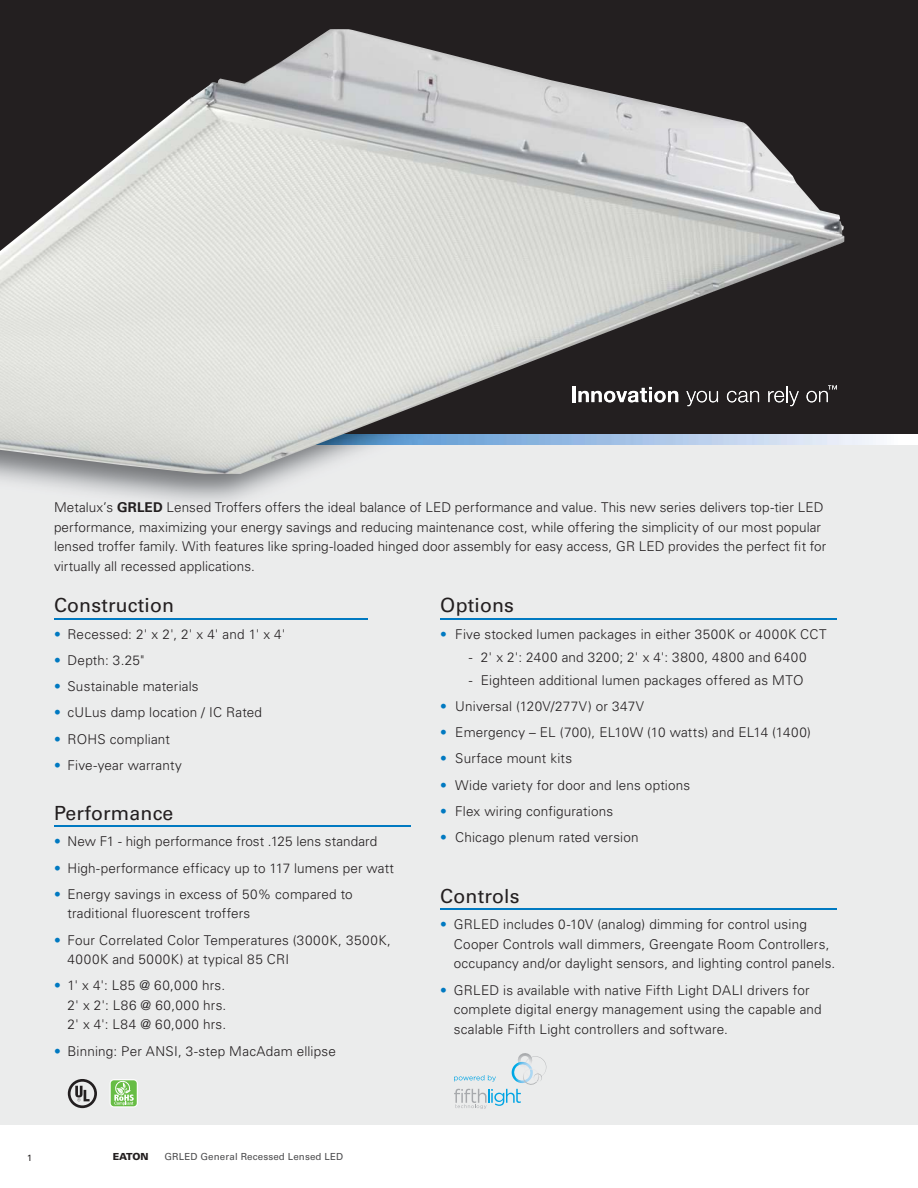
<style>
.page{position:relative;width:918px;height:1188px;background:#fff}
.page>*{position:absolute;margin:0;border:0;box-sizing:border-box;transform-origin:0 0}
.t1{font:19.5px "Univers LT Std";letter-spacing:.01em;color:#231f20}
.t2{font:300 13.5px/19.5px "Univers LT Std";letter-spacing:.01em;color:#231f20}
.t3{font:300 13.5px "Univers LT Std";letter-spacing:.045em;color:#231f20}
.t4{font:9.75px "Univers LT Std";letter-spacing:.015em;color:#4c4c4e}
.t5{font:900 9.75px "Univers LT Std";letter-spacing:-.02em;color:#231f20}
.t6{font:9px "Univers LT Std";color:#231f20}
.s1{font-weight:700}
.s2{color:#0079c1}
</style>
<div class="page">
<div style="left:0;top:0;width:918px;height:439px;background:#231f20"></div>
<div style="left:0;top:438px;width:918px;height:687px;background:#ebecec"></div>
<svg style="left:110px;top:1079px;width:28px;height:28px"></svg>
<div style="left:111px;top:1080px;width:26px;height:26px;background:#67bd45;border-radius:3px"></div>
<svg style="left:114px;top:1079px;width:20px;height:26px"></svg>
<svg style="left:454px;top:1053px;width:92px;height:56px"></svg>
<div style="left:852px;top:434px;width:66px;height:11px;background:#f7f9fd"></div>
<img style="left:0;top:434px;width:852px;height:68px">
<img style="left:0;top:29px;width:848px;height:448px">
<svg style="left:68px;top:1079px;width:29px;height:29px"></svg>
<hr style="left:54px;top:618px;width:313px;height:1px;background:#0079c1">
<hr style="left:440px;top:618px;width:397px;height:1px;background:#0079c1">
<hr style="left:54px;top:826px;width:356px;height:1px;background:#0079c1">
<hr style="left:440px;top:909px;width:397px;height:1px;background:#0079c1">
<p class="t2" style="left:54px;top:499px;width:774px">Metalux’s <span class="s1">GRLED</span> Lensed Troffers offers the ideal balance of LED performance and value. This new series delivers top-tier LED performance, maximizing your energy savings and reducing maintenance cost, while offering the simplicity of our most popular lensed troffer family. With features like spring-loaded hinged door assembly for easy access, GR LED provides the perfect fit for virtually all recessed applications.</p>
<h1 class="t1" style="left:54px;top:596px;width:122px">Construction</h1>
<p class="t2" style="left:54px;top:625px;width:233px"><span class="s2">•</span> Recessed: 2' x 2', 2' x 4' and 1' x 4'</p>
<p class="t2" style="left:54px;top:651px;width:92px"><span class="s2">•</span> Depth: 3.25"</p>
<p class="t2" style="left:54px;top:677px;width:146px"><span class="s2">•</span> Sustainable materials</p>
<p class="t2" style="left:54px;top:704px;width:210px"><span class="s2">•</span> cULus damp location / IC Rated</p>
<p class="t2" style="left:54px;top:730px;width:117px"><span class="s2">•</span> ROHS compliant</p>
<p class="t2" style="left:54px;top:756px;width:129px"><span class="s2">•</span> Five-year warranty</p>
<h1 class="t1" style="left:440px;top:596px;width:75px">Options</h1>
<p class="t2" style="left:440px;top:625px;width:388px"><span class="s2">•</span> Five stocked lumen packages in either 3500K or 4000K CCT</p>
<p class="t3" style="left:469px;top:650px;width:339px">- 2' x 2': 2400 and 3200; 2' x 4': 3800, 4800 and 6400</p>
<p class="t2" style="left:469px;top:671px;width:336px">- Eighteen additional lumen packages offered as MTO</p>
<p class="t2" style="left:440px;top:697px;width:205px"><span class="s2">•</span> Universal (120V/277V) or 347V</p>
<p class="t2" style="left:440px;top:723px;width:372px"><span class="s2">•</span> Emergency – EL (700), EL10W (10 watts) and EL14 (1400)</p>
<p class="t2" style="left:440px;top:750px;width:133px"><span class="s2">•</span> Surface mount kits</p>
<p class="t2" style="left:440px;top:776px;width:251px"><span class="s2">•</span> Wide variety for door and lens options</p>
<p class="t2" style="left:440px;top:802px;width:174px"><span class="s2">•</span> Flex wiring configurations</p>
<p class="t2" style="left:440px;top:828px;width:200px"><span class="s2">•</span> Chicago plenum rated version</p>
<h1 class="t1" style="left:54px;top:804px;width:121px">Performance</h1>
<p class="t2" style="left:54px;top:833px;width:325px"><span class="s2">•</span> New F1 - high performance frost .125 lens standard</p>
<p class="t2" style="left:54px;top:859px;width:342px"><span class="s2">•</span> High-performance efficacy up to 117 lumens per watt</p>
<p class="t2" style="left:68px;top:885px;width:287px;text-indent:-14px"><span class="s2">•</span> Energy savings in excess of 50% compared to traditional fluorescent troffers</p>
<p class="t2" style="left:68px;top:931px;width:325px;text-indent:-14px"><span class="s2">•</span> Four Correlated Color Temperatures (3000K, 3500K,<br>4000K and 5000K) at typical 85 CRI</p>
<p class="t2" style="left:68px;top:977px;width:160px;text-align:justify;text-indent:-14px"><span class="s2">•</span> 1' x 4': L85 @ 60,000 hrs.<br>2' x 2': L86 @ 60,000 hrs.<br>2' x 4': L84 @ 60,000 hrs.</p>
<p class="t2" style="left:54px;top:1042px;width:283px"><span class="s2">•</span> Binning: Per ANSI, 3-step MacAdam ellipse</p>
<h1 class="t1" style="left:440px;top:887px;width:81px">Controls</h1>
<p class="t2" style="left:454px;top:916px;width:383px;text-indent:-14px"><span class="s2">•</span> GRLED includes 0-10V (analog) dimming for control using<br>Cooper Controls wall dimmers, Greengate Room Controllers, occupancy and/or daylight sensors, and lighting control panels.</p>
<p class="t2" style="left:454px;top:981px;width:370px;text-indent:-14px"><span class="s2">•</span> GRLED is available with native Fifth Light DALI drivers for complete digital energy management using the capable and scalable Fifth Light controllers and software.</p>
<p class="t6" style="left:27px;top:1154px;width:7px">1</p>
<p class="t5" style="left:113px;top:1152px;width:37px">EATON</p>
<p class="t4" style="left:164px;top:1152px;width:180px">GRLED General Recessed Lensed LED</p>
</div>
